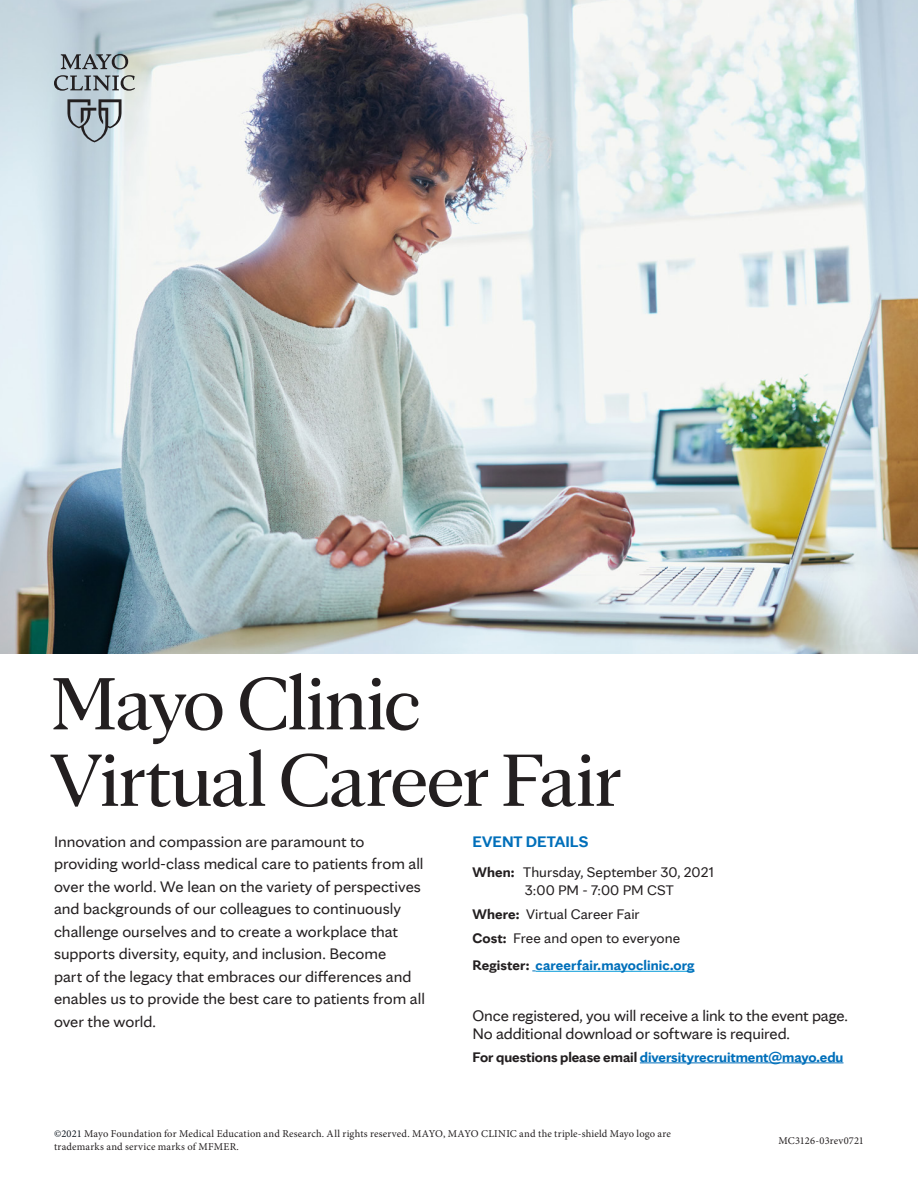
<style>
.page{position:relative;width:918px;height:1188px;background:#fff}
.page>*{position:absolute;margin:0;border:0;box-sizing:border-box;transform-origin:0 0}
.MC_-_TITLE{font:79.5px/76.5px "Mayo Clinic Serif Display";letter-spacing:-.01em;color:#231f20}
.MC_-_BODY_-_Second_B{font:16.5px/22.5px "Mayo Clinic Sans";color:#231f20}
.MC_-_BODY_-_Second_B-2{font:700 16.5px "Mayo Clinic Sans";letter-spacing:.005em;color:#006fba}
.MC_-_BODY_-_Second_B-3{font:15px "Mayo Clinic Sans";letter-spacing:.005em;color:#231f20}
.MC_-_BODY_-_Second_B-4{font:700 15px "Mayo Clinic Sans";color:#006fba}
.MC_-_CAPTION___DISCL{font:10.5px/12.8px "Minion Pro";letter-spacing:.015em;color:#231f20}
.MC___TRACKING{font:10.5px "Minion Pro";letter-spacing:.005em;color:#231f20}
.s1{font-weight:700}
.s2{color:#231f20}
.s3{color:#0d1720}
</style>
<div class="page">
<img style="left:0;top:0;width:918px;height:653px">
<hr style="left:536px;top:971px;width:159px;height:1px;background:#069ad9">
<hr style="left:640px;top:1063px;width:203px;height:1px;background:#006fba">
<svg style="left:54px;top:54px;width:81px;height:88px;background:#a7b3b8"></svg>
<p class="MC_-_TITLE" style="left:51px;top:657px;width:571px">Mayo Clinic<br>Virtual Career Fair</p>
<p class="MC_-_BODY_-_Second_B" style="left:54px;top:829px;width:372px">Innovation and compassion are paramount to providing world-class medical care to patients from all over the world. We lean on the variety of perspectives and backgrounds of our colleagues to continuously challenge ourselves and to create a workplace that supports diversity, equity, and inclusion. Become<br>part of the legacy that embraces our differences and enables us to provide the best care to patients from all over the world.</p>
<p class="MC_-_BODY_-_Second_B-2" style="left:472px;top:828px;width:117px">EVENT DETAILS</p>
<p class="MC_-_BODY_-_Second_B-3" style="left:472px;top:860px;width:243px"><span class="s1">When:</span> Thursday, September 30, 2021</p>
<p class="MC_-_BODY_-_Second_B-3" style="left:525px;top:878px;width:151px">3:00 PM - 7:00 PM CST</p>
<p class="MC_-_BODY_-_Second_B-3" style="left:472px;top:902px;width:169px"><span class="s1">Where:</span> Virtual Career Fair</p>
<p class="MC_-_BODY_-_Second_B-3" style="left:472px;top:926px;width:209px"><span class="s1">Cost:</span> Free and open to everyone</p>
<p class="MC_-_BODY_-_Second_B-4" style="left:472px;top:953px;width:224px"><span class="s2">Register:</span> careerfair.mayoclinic.org</p>
<p class="MC_-_BODY_-_Second_B" style="left:472px;top:1005px;width:377px;line-height:18px">Once registered, you will receive a link to the event page.<br>No additional download or software is required.</p>
<p class="MC_-_BODY_-_Second_B-4" style="left:472px;top:1045px;width:372px"><span class="s2">For questions please email</span> diversityrecruitment@mayo.edu</p>
<p class="MC_-_CAPTION___DISCL" style="left:54px;top:1128px;width:618px"><span class="s3">©2021</span> Mayo Foundation for Medical Education and Research. All rights reserved. MAYO, MAYO CLINIC and the triple-shield Mayo logo are trademarks and service marks of MFMER.</p>
<p class="MC___TRACKING" style="left:779px;top:1134px;width:87px">MC3126-03rev0721</p>
</div>
